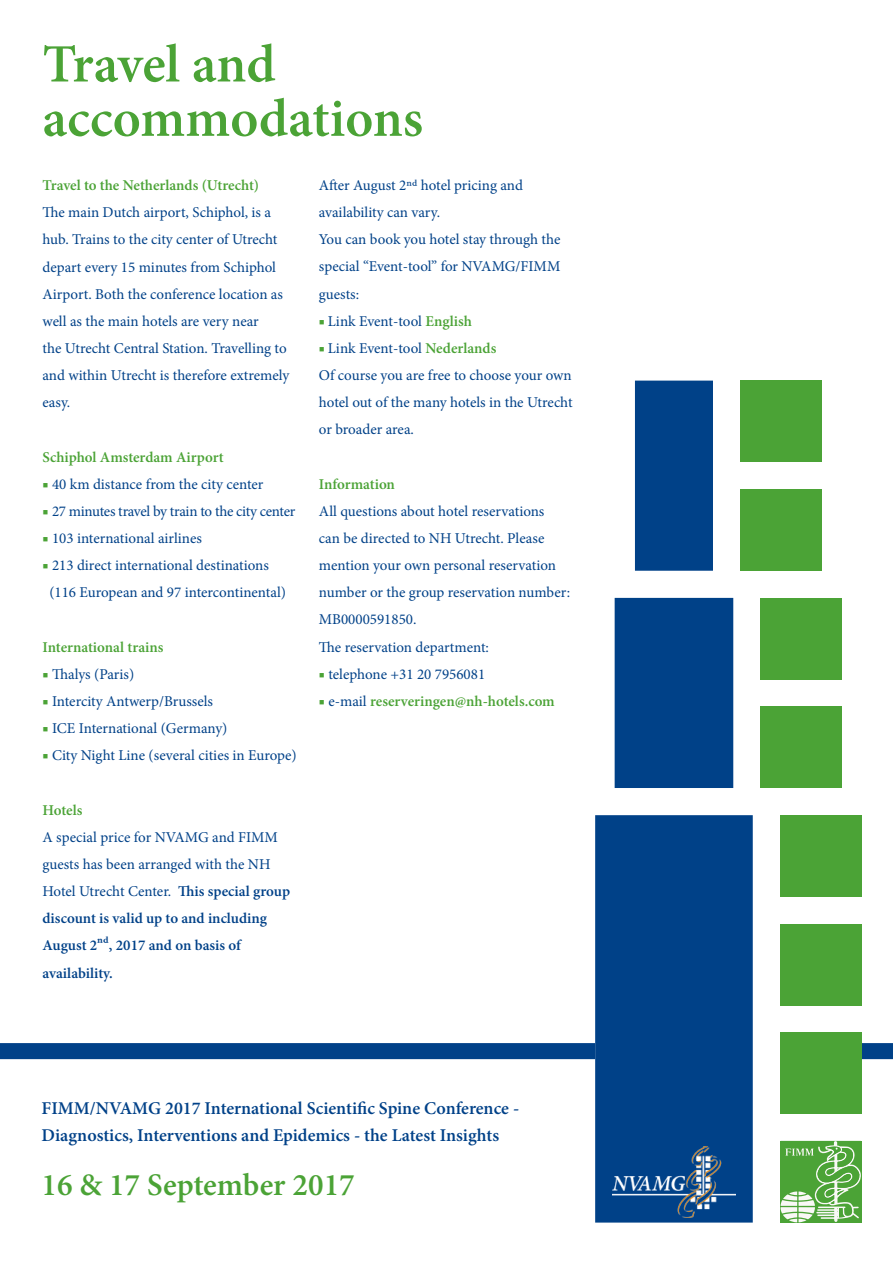
<style>
.page{position:relative;width:893px;height:1263px;background:#fff}
.page>*{position:absolute;margin:0;border:0;box-sizing:border-box;transform-origin:0 0}
.t1{font:600 54px/54.3px "Minion Pro";color:#4ba336}
.t2{font:600 31.5px "Minion Pro";color:#4ba336}
.t3{font:600 18px/27.2px "Minion Pro";color:#004188}
.t4{font:15px/27.2px "Minion Pro";color:#004188}
.t5{font:600 15px/27.2px "Minion Pro";color:#004188}
.t6{font:600 15px "Minion Pro";letter-spacing:-.005em;color:#4ba336}
.t7{font:15px "Minion Pro";letter-spacing:-.02em;color:#004188}
.s1{color:#4ba336}
.s2{font-weight:400}
.s3{font-weight:600;color:#4ba336}
.s4{font-weight:400;color:#004188}
</style>
<div class="page">
<div style="left:635px;top:381px;width:78px;height:190px;background:#004188"></div>
<div style="left:615px;top:598px;width:118px;height:190px;background:#004188"></div>
<div style="left:780px;top:815px;width:81px;height:82px;background:#4ba336"></div>
<div style="left:760px;top:706px;width:82px;height:82px;background:#4ba336"></div>
<div style="left:760px;top:598px;width:82px;height:81px;background:#4ba336"></div>
<div style="left:740px;top:489px;width:82px;height:82px;background:#4ba336"></div>
<div style="left:740px;top:381px;width:82px;height:81px;background:#4ba336"></div>
<div style="left:780px;top:924px;width:81px;height:81px;background:#4ba336"></div>
<div style="left:0;top:1043px;width:595px;height:16px;background:#004188"></div>
<div style="left:861px;top:1043px;width:32px;height:16px;background:#004188"></div>
<div style="left:780px;top:1032px;width:81px;height:82px;background:#4ba336"></div>
<div style="left:595px;top:815px;width:158px;height:407px;background:#004188"></div>
<img style="left:612px;top:1147px;width:124px;height:71px">
<svg style="left:780px;top:1141px;width:81px;height:81px;background:#76b865"></svg>
<h1 class="t1" style="left:43px;top:37px;width:382px">Travel and accommodations</h1>
<p class="t6" style="left:43px;top:175px;width:218px">Travel to the Netherlands (Utrecht)</p>
<p class="t4" style="left:43px;top:199px;width:248px">The main Dutch airport, Schiphol, is a hub. Trains to the city center of Utrecht depart every 15 minutes from Schiphol Airport. Both the conference location as well as the main hotels are very near<br>the Utrecht Central Station. Travelling to and within Utrecht is therefore extremely easy.</p>
<p class="t6" style="left:43px;top:446px;width:181px">Schiphol Amsterdam Airport</p>
<p class="t4" style="left:43px;top:470px;width:222px"><span class="s1">■</span> 40 km distance from the city center</p>
<p class="t7" style="left:43px;top:501px;width:254px"><span class="s1">■</span> 27 minutes travel by train to the city center</p>
<p class="t4" style="left:43px;top:525px;width:161px"><span class="s1">■</span> 103 international airlines</p>
<p class="t4" style="left:49px;top:552px;width:238px;text-indent:-7px"><span class="s1">■</span> 213 direct international destinations (116 European and 97 intercontinental)</p>
<p class="t6" style="left:43px;top:637px;width:122px">International trains</p>
<p class="t4" style="left:43px;top:661px;width:93px"><span class="s1">■</span> Thalys (Paris)</p>
<p class="t4" style="left:43px;top:688px;width:172px"><span class="s1">■</span> Intercity Antwerp/Brussels</p>
<p class="t4" style="left:43px;top:715px;width:186px"><span class="s1">■</span> ICE International (Germany)</p>
<p class="t4" style="left:43px;top:742px;width:256px"><span class="s1">■</span> City Night Line (several cities in Europe)</p>
<p class="t6" style="left:43px;top:799px;width:41px">Hotels</p>
<p class="t5" style="left:43px;top:823px;width:249px"><span class="s2">A special price for NVAMG and FIMM guests has been arranged with the NH<br>Hotel Utrecht Center.</span> This special group discount is valid up to and including<br>August 2nd, 2017 and on basis of availability.</p>
<p class="t4" style="left:319px;top:172px;width:243px">After August 2nd hotel pricing and availability can vary.<br>You can book you hotel stay through the special “Event-tool” for NVAMG/FIMM guests:</p>
<p class="t4" style="left:319px;top:307px;width:154px"><span class="s1">■</span> Link Event-tool <span class="s3">English</span></p>
<p class="t4" style="left:319px;top:335px;width:254px"><span class="s1">■</span> Link Event-tool <span class="s3">Nederlands<br></span>Of course you are free to choose your own hotel out of the many hotels in the Utrecht or broader area.</p>
<p class="t6" style="left:319px;top:473px;width:78px">Information</p>
<p class="t4" style="left:319px;top:497px;width:253px">All questions about hotel reservations<br>can be directed to NH Utrecht. Please mention your own personal reservation number or the group reservation number:<br>MB0000591850.<br>The reservation department:</p>
<p class="t4" style="left:319px;top:660px;width:168px"><span class="s1">■</span> telephone +31 20 7956081</p>
<p class="t6" style="left:319px;top:691px;width:237px"><span class="s2">■</span> <span class="s4">e-mail</span> reserveringen@nh-hotels.com</p>
<p class="t3" style="left:42px;top:1094px;width:479px">FIMM/NVAMG 2017 International Scientific Spine Conference -<br>Diagnostics, Interventions and Epidemics - the Latest Insights</p>
<h2 class="t2" style="left:42px;top:1163px;width:315px">16 &amp; 17 September 2017</h2>
</div>
